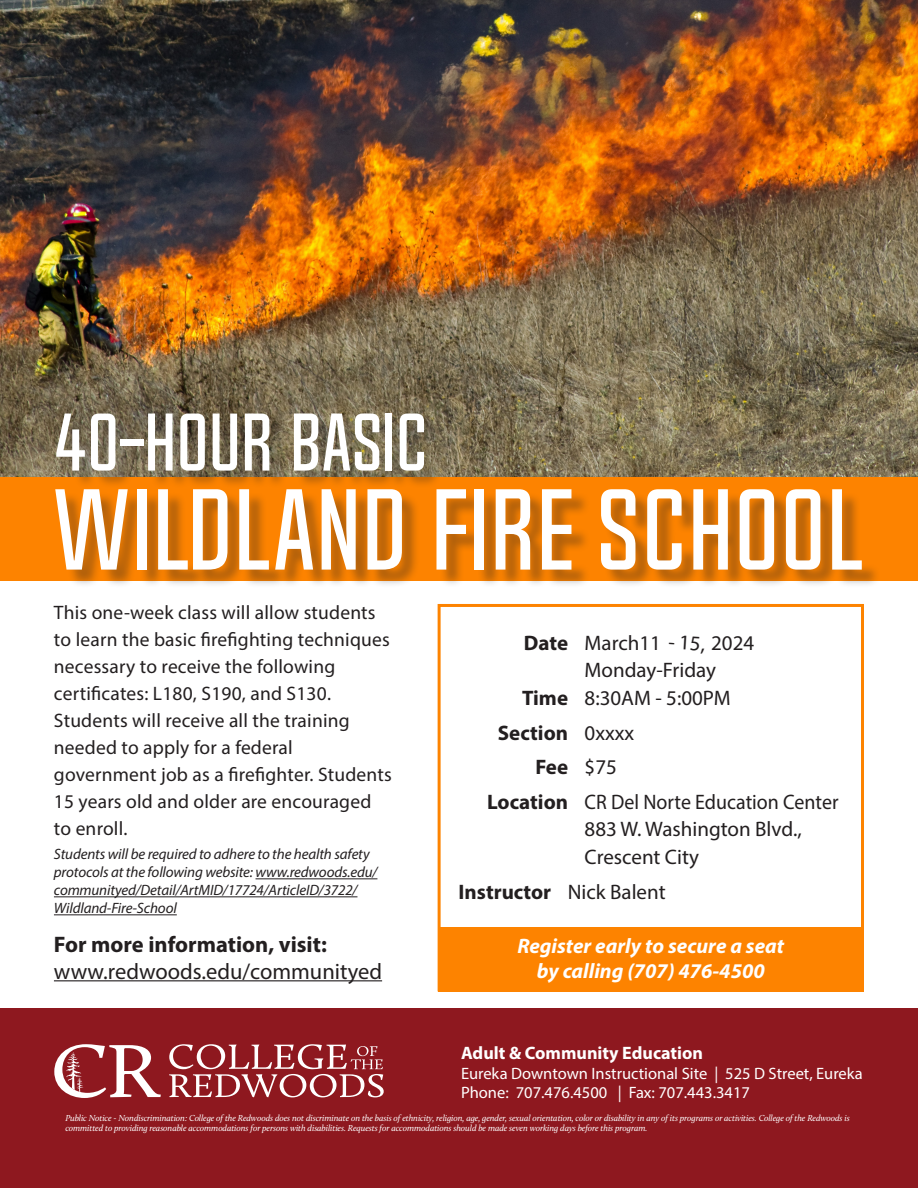
<style>
.page{position:relative;width:918px;height:1188px;background:#fff}
.page>*{position:absolute;margin:0;border:0;box-sizing:border-box;transform-origin:0 0}
.t1{font:103.5px "Chosence";color:#fff}
.t2{font:73.5px "Chosence";color:#fff}
._1_Wine_logo{font:22.5px/27px "Myriad Pro";color:#231f20}
._1_Wine_logo-2{font:21px/27.8px "Myriad Pro";color:#231f20;scale:.95 1}
._1_Wine_logo-3{font:21px "Myriad Pro";color:#231f20}
._1_Wine_logo-4{font:italic 700 21px/25.2px "Myriad Pro";color:#fff;text-align:center}
._1_Wine_logo-5{font:700 21px "Myriad Pro";color:#231f20}
._1_Wine_logo-6{font:19.5px/27px "Myriad Pro";letter-spacing:.01em;color:#231f20}
.t3{font:700 18px "Myriad Pro";color:#fff}
.t4{font:16.5px "Myriad Pro";color:#fff}
._1_Wine_logo-7{font:italic 15px/18px "Myriad Pro";letter-spacing:-.01em;color:#231f20}
.t5{font:italic 9px/10.8px "Calluna";letter-spacing:-.01em;color:#fff}
.s1{font-weight:700}
.s2{font-weight:400}
</style>
<div class="page">
<img style="left:0;top:0;width:918px;height:478px">
<div style="left:0;top:478px;width:918px;height:103px;background:#fd8300"></div>
<hr style="left:256px;top:878px;width:121px;height:1px;background:#231f20">
<hr style="left:54px;top:896px;width:303px;height:1px;background:#231f20">
<hr style="left:54px;top:914px;width:123px;height:1px;background:#231f20">
<hr style="left:54px;top:980px;width:328px;height:1px;background:#231f20">
<div style="left:438px;top:927px;width:426px;height:64px;background:#fd8300"></div>
<div style="left:438px;top:604px;width:426px;height:387px;border:3px solid #fd8300"></div>
<div style="left:58px;top:416px;width:823px;height:172px;background:#231f20;opacity:.35"></div>
<div style="left:0;top:1008px;width:918px;height:180px;background:#8e181f"></div>
<svg style="left:54px;top:1044px;width:107px;height:54px"></svg>
<svg style="left:169px;top:1044px;width:215px;height:53px"></svg>
<p class="t2" style="left:54px;top:402px;width:374px">40-HOUR BASIC</p>
<p class="t1" style="left:54px;top:473px;width:809px">WILDLAND FIRE SCHOOL</p>
<p class="_1_Wine_logo-6" style="left:54px;top:598px;width:337px">This one-week class will allow students to learn the basic firefighting techniques necessary to receive the following certificates: L180, S190, and S130.</p>
<p class="_1_Wine_logo-6" style="left:54px;top:706px;width:339px">Students will receive all the training needed to apply for a federal government job as a firefighter. Students<br>15 years old and older are encouraged to enroll.</p>
<p class="_1_Wine_logo-7" style="left:54px;top:845px;width:325px">Students will be required to adhere to the health safety protocols at the following website: www.redwoods.edu/ communityed/Detail/ArtMID/17724/ArticleID/3722/ Wildland-Fire-School</p>
<p class="_1_Wine_logo" style="left:54px;top:930px;width:330px"><span class="s1">For more information, visit: </span>www.redwoods.edu/communityed</p>
<p class="_1_Wine_logo-3" style="left:524px;top:630px;width:139px"><span class="s1">Date</span> March11</p>
<p class="_1_Wine_logo-3" style="left:669px;top:629px;width:38px;rotate:3deg">- 15,</p>
<p class="_1_Wine_logo-3" style="left:711px;top:630px;width:45px">2024</p>
<p class="_1_Wine_logo-3" style="left:585px;top:657px;width:133px">Monday-Friday</p>
<p class="_1_Wine_logo-3" style="left:522px;top:685px;width:210px"><span class="s1">Time</span> 8:30AM - 5:00PM</p>
<p class="_1_Wine_logo-5" style="left:498px;top:719px;width:72px">Section</p>
<p class="_1_Wine_logo-5" style="left:535px;top:753px;width:83px">Fee <span class="s2">$75</span></p>
<p class="_1_Wine_logo-2" style="left:585px;top:787px;width:269px;text-indent:-98px"><span class="s1">Location</span> CR Del Norte Education Center<br>883 W. Washington Blvd.,<br>Crescent City</p>
<p class="_1_Wine_logo-5" style="left:459px;top:878px;width:209px">Instructor <span class="s2">Nick Balent</span></p>
<p class="_1_Wine_logo-4" style="left:517px;top:933px;width:268px">Register early to secure a seat by calling (707) 476-4500</p>
<p class="t3" style="left:461px;top:1041px;width:244px">Adult &amp; Community Education</p>
<p class="t4" style="left:461px;top:1063px;width:403px">Eureka Downtown Instructional Site | 525 D Street, Eureka</p>
<p class="t4" style="left:461px;top:1083px;width:290px">Phone: 707.476.4500 | Fax: 707.443.3417</p>
<p class="t5" style="left:65px;top:1112px;width:786px">Public Notice - Nondiscrimination: College of the Redwoods does not discriminate on the basis of ethnicity, religion, age, gender, sexual orientation, color or disability in any of its programs or activities. College of the Redwoods is committed to providing reasonable accommodations for persons with disabilities. Requests for accommodations should be made seven working days before this program.</p>
</div>
